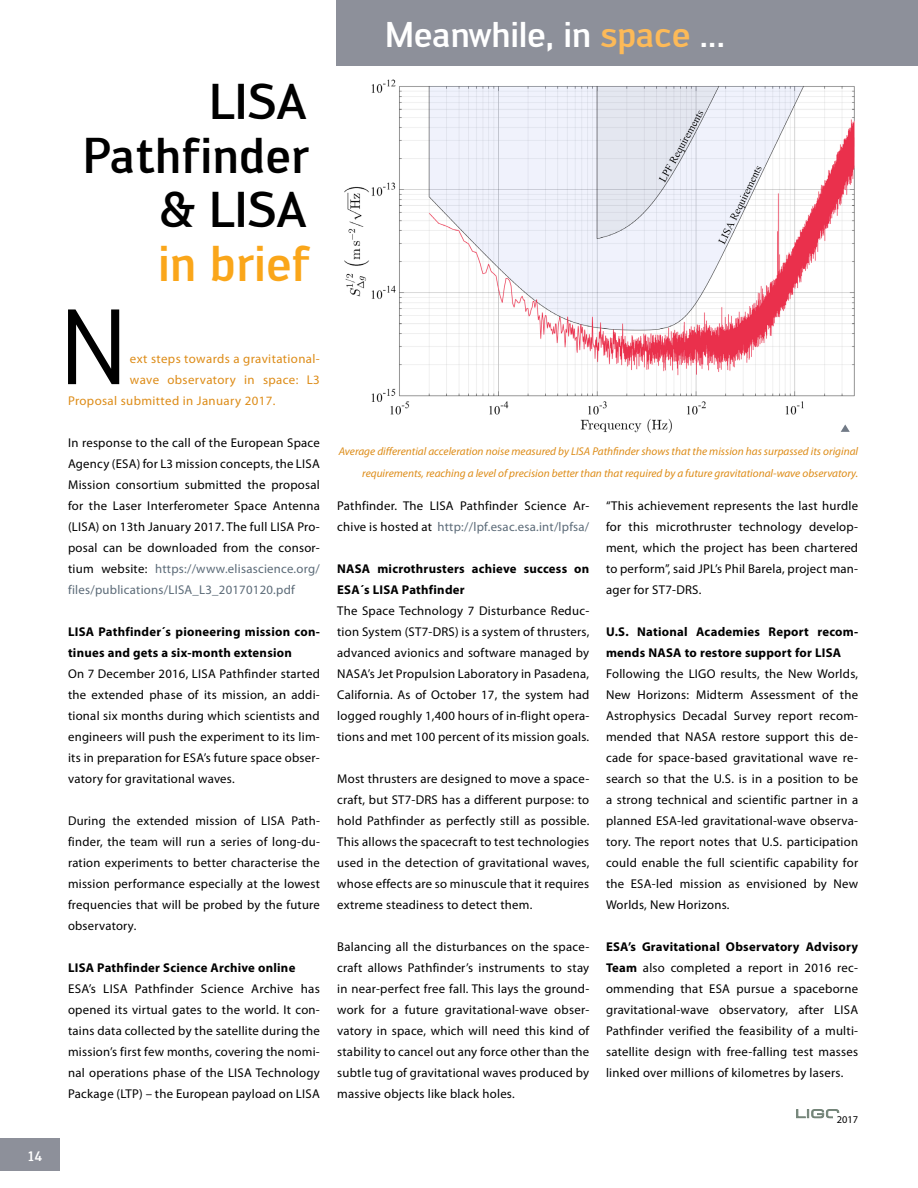
<style>
.page{position:relative;width:918px;height:1188px;background:#fff}
.page>*{position:absolute;margin:0;border:0;box-sizing:border-box;transform-origin:0 0}
.t1{font:104.85px "Engel";color:#000}
.t2{font:500 49.5px/54px "Engel";color:#000;text-align:right;scale:.95 1}
.t3{font:500 49.5px "Engel";color:#faa61a;scale:.95 1}
.t4{font:500 35.25px "Engel";letter-spacing:-.01em;color:#fff}
.t5{font:500 13.5px "Engel";color:#fff}
.t6{font:12.75px/21px "Myriad Pro";letter-spacing:.02em;color:#000;text-align:justify}
.t7{font:700 12.75px/21px "Myriad Pro";letter-spacing:.02em;color:#000}
.t8{font:12.75px "Myriad Pro";letter-spacing:.03em;color:#dd8c18}
.t9{font:italic 11.25px/21px "Myriad Pro";color:#dd8c18;text-align:right}
.t10{font:10.35px "Myriad Pro";color:#000}
.s1{color:#5c6b78}
.s2{color:#fdba58}
.s3{font-weight:700}
</style>
<div class="page">
<div style="left:0;top:1138px;width:60px;height:33px;background:#8d909a"></div>
<img style="left:344px;top:79px;width:511px;height:354px">
<svg style="left:796px;top:1109px;width:44px;height:10px"></svg>
<div style="left:833px;top:1113px;width:12px;height:7px;background:#fff"></div>
<div style="left:337px;top:0;width:581px;height:66px;background:#8d909a"></div>
<svg style="left:841px;top:424px;width:9px;height:8px"></svg>
<p class="t5" style="left:28px;top:1148px;width:16px">14</p>
<h2 class="t2" style="left:83px;top:74px;width:240px">LISA<br>Pathfinder &amp; LISA</h2>
<h2 class="t3" style="left:158px;top:234px;width:162px">in brief</h2>
<h1 class="t1" style="left:60px;top:287px;width:68px">N</h1>
<p class="t8" style="left:130px;top:351px;width:191px">ext steps towards a gravitational-</p>
<p class="t8" style="left:130px;top:372px;width:191px">wave observatory in space: L3</p>
<p class="t8" style="left:68px;top:393px;width:209px">Proposal submitted in January 2017.</p>
<p class="t6" style="left:68px;top:432px;width:253px">In response to the call of the European Space Agency (ESA) for L3 mission concepts, the LISA Mission consortium submitted the proposal for the Laser Interferometer Space Antenna (LISA) on 13th January 2017. The full LISA Pro&shy;posal can be downloaded from the consor&shy;tium website: <span class="s1">https://www.elisascience.org/ files/publications/LISA_L3_20170120.pdf</span></p>
<p class="t7" style="left:68px;top:621px;width:253px">LISA Pathfinder´s pioneering mission con&shy;tinues and gets a six-month extension</p>
<p class="t6" style="left:68px;top:663px;width:253px">On 7 December 2016, LISA Pathfinder started the extended phase of its mission, an addi&shy;tional six months during which scientists and engineers will push the experiment to its lim&shy;its in preparation for ESA’s future space obser&shy;vatory for gravitational waves.</p>
<p class="t6" style="left:68px;top:810px;width:253px">During the extended mission of LISA Path&shy;finder, the team will run a series of long-du&shy;ration experiments to better characterise the mission performance especially at the lowest frequencies that will be probed by the future observatory.</p>
<p class="t7" style="left:68px;top:957px;width:229px">LISA Pathfinder Science Archive online</p>
<p class="t6" style="left:68px;top:978px;width:253px">ESA’s LISA Pathfinder Science Archive has opened its virtual gates to the world. It con&shy;tains data collected by the satellite during the mission’s first few months, covering the nomi&shy;nal operations phase of the LISA Technology Package (LTP) – the European payload on LISA</p>
<h3 class="t4" style="left:385px;top:14px;width:342px">Meanwhile, in <span class="s2">space</span> ...</h3>
<p class="t9" style="left:339px;top:441px;width:521px">Average differential acceleration noise measured by LISA Pathfinder shows that the mission has surpassed its original requirements, reaching a level of precision better than that required by a future gravitational-wave observatory.</p>
<p class="t6" style="left:337px;top:495px;width:254px">Pathfinder. The LISA Pathfinder Science Ar&shy;chive is hosted at <span class="s1">http://lpf.esac.esa.int/lpfsa/</span></p>
<p class="t7" style="left:337px;top:558px;width:254px">NASA microthrusters achieve success on<br>ESA´s LISA Pathfinder</p>
<p class="t6" style="left:337px;top:600px;width:254px">The Space Technology 7 Disturbance Reduc&shy;tion System (ST7-DRS) is a system of thrusters, advanced avionics and software managed by NASA’s Jet Propulsion Laboratory in Pasadena, California. As of October 17, the system had logged roughly 1,400 hours of in-flight opera&shy;tions and met 100 percent of its mission goals.</p>
<p class="t6" style="left:337px;top:768px;width:254px">Most thrusters are designed to move a space&shy;craft, but ST7-DRS has a different purpose: to hold Pathfinder as perfectly still as possible.<br>This allows the spacecraft to test technologies used in the detection of gravitational waves, whose effects are so minuscule that it requires extreme steadiness to detect them.</p>
<p class="t6" style="left:337px;top:936px;width:254px">Balancing all the disturbances on the space&shy;craft allows Pathfinder’s instruments to stay in near-perfect free fall. This lays the ground&shy;work for a future gravitational-wave obser&shy;vatory in space, which will need this kind of stability to cancel out any force other than the subtle tug of gravitational waves produced by massive objects like black holes.</p>
<p class="t6" style="left:606px;top:495px;width:254px">“This achievement represents the last hurdle for this microthruster technology develop&shy;ment, which the project has been chartered to perform”, said JPL’s Phil Barela, project man&shy;ager for ST7-DRS.</p>
<p class="t7" style="left:606px;top:621px;width:254px">U.S. National Academies Report recom&shy;mends NASA to restore support for LISA</p>
<p class="t6" style="left:606px;top:663px;width:254px">Following the LIGO results, the New Worlds, New Horizons: Midterm Assessment of the Astrophysics Decadal Survey report recom&shy;mended that NASA restore support this de&shy;cade for space-based gravitational wave re&shy;search so that the U.S. is in a position to be a strong technical and scientific partner in a planned ESA-led gravitational-wave observa&shy;tory. The report notes that U.S. participation could enable the full scientific capability for the ESA-led mission as envisioned by New Worlds, New Horizons.</p>
<p class="t6" style="left:606px;top:936px;width:254px"><span class="s3">ESA’s Gravitational Observatory Advisory Team</span> also completed a report in 2016 rec&shy;ommending that ESA pursue a spaceborne gravitational-wave observatory, after LISA Pathfinder verified the feasibility of a multi&shy;satellite design with free-falling test masses linked over millions of kilometres by lasers.</p>
<p class="t10" style="left:837px;top:1114px;width:23px">2017</p>
</div>
